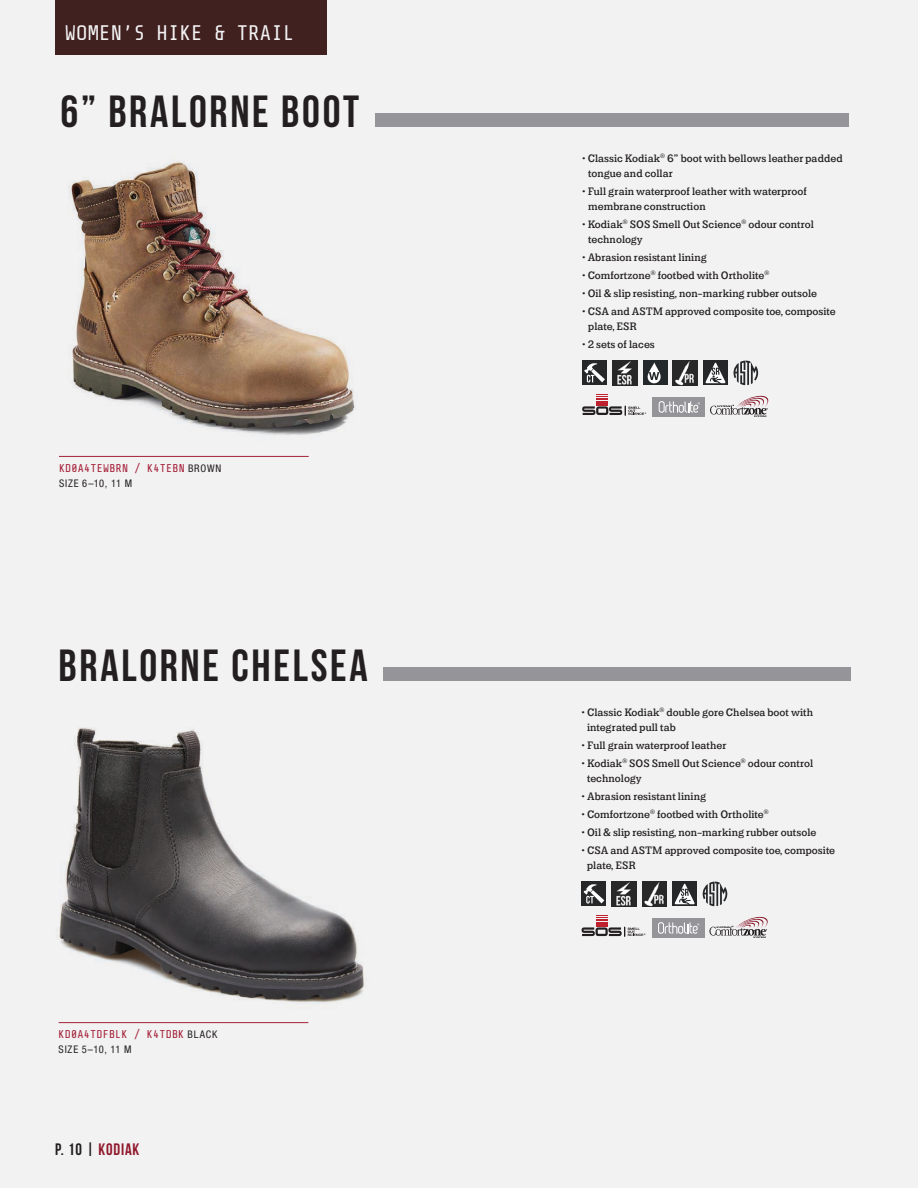
<style>
.page{position:relative;width:918px;height:1188px;background:#f2f2f3}
.page>*{position:absolute;margin:0;border:0;box-sizing:border-box;transform-origin:0 0}
.t1{font:45px "Bebas Neue";letter-spacing:.06em;color:#231f20}
.t2{font:21px "Share Tech Mono";letter-spacing:.01em;color:#f2f2f3}
.t3{font:700 16.5px "Bebas Neue";letter-spacing:.05em;color:#91192c}
.t4{font:600 12px/15px "Lehigh Personal";color:#231f20}
.t5{font:11.25px "Share Tech Mono";letter-spacing:.02em;color:#a42037}
.t6{font:condensed 10.5px "Helvetica Neue";letter-spacing:.08em;color:#231f20}
.s1{font-family:"Helvetica Neue";font-stretch:condensed;font-size:10.5px;color:#231f20}
.s2{color:#231f20}
</style>
<div class="page">
<div style="left:56px;top:0;width:271px;height:54px;background:#412020"></div>
<div style="left:695px;top:668px;width:156px;height:13px;background:#949499"></div>
<div style="left:523px;top:668px;width:172px;height:13px;background:#949499"></div>
<div style="left:384px;top:668px;width:139px;height:13px;background:#949499"></div>
<hr style="left:59px;top:1022px;width:249px;height:1px;background:#a42037">
<div style="left:582px;top:882px;width:24px;height:24px;background:#252729"></div>
<svg style="left:584px;top:884px;width:20px;height:20px"></svg>
<img style="left:612px;top:882px;width:25px;height:24px">
<img style="left:642px;top:882px;width:25px;height:24px">
<div style="left:672px;top:882px;width:25px;height:24px;background:#252729"></div>
<svg style="left:675px;top:884px;width:20px;height:21px"></svg>
<svg style="left:703px;top:882px;width:24px;height:24px"></svg>
<svg style="left:582px;top:917px;width:64px;height:19px"></svg>
<div style="left:652px;top:918px;width:52px;height:20px;background:#949499"></div>
<svg style="left:658px;top:922px;width:41px;height:12px"></svg>
<svg style="left:709px;top:917px;width:59px;height:21px"></svg>
<img style="left:57px;top:727px;width:307px;height:276px">
<div style="left:582px;top:361px;width:25px;height:24px;background:#252729"></div>
<svg style="left:584px;top:363px;width:21px;height:19px"></svg>
<img style="left:612px;top:360px;width:25px;height:25px">
<div style="left:643px;top:361px;width:24px;height:24px;background:#23282a"></div>
<svg style="left:648px;top:363px;width:13px;height:20px"></svg>
<img style="left:673px;top:360px;width:25px;height:25px">
<div style="left:703px;top:361px;width:25px;height:24px;background:#252729"></div>
<svg style="left:706px;top:363px;width:19px;height:21px"></svg>
<svg style="left:734px;top:361px;width:24px;height:24px"></svg>
<div style="left:690px;top:114px;width:159px;height:13px;background:#949499"></div>
<div style="left:516px;top:114px;width:174px;height:13px;background:#949499"></div>
<div style="left:375px;top:114px;width:141px;height:13px;background:#949499"></div>
<hr style="left:59px;top:456px;width:250px;height:1px;background:#a42037">
<svg style="left:582px;top:396px;width:64px;height:19px"></svg>
<div style="left:653px;top:397px;width:52px;height:20px;background:#949499"></div>
<svg style="left:659px;top:401px;width:41px;height:12px"></svg>
<svg style="left:710px;top:396px;width:59px;height:21px"></svg>
<img style="left:68px;top:161px;width:287px;height:274px">
<h2 class="t2" style="left:65px;top:22px;width:231px">WOMEN’S HIKE &amp; TRAIL</h2>
<h1 class="t1" style="left:61px;top:87px;width:300px">6” BRALORNE BOOT</h1>
<p class="t5" style="left:59px;top:462px;width:164px">KD0A4TEWBRN / K4TEBN <span class="s1">BROWN</span></p>
<p class="t6" style="left:59px;top:477px;width:75px">SIZE 6–10, 11 M</p>
<h1 class="t1" style="left:59px;top:641px;width:311px">BRALORNE CHELSEA</h1>
<p class="t5" style="left:59px;top:1028px;width:160px">KD0A4TDFBLK / K4TDBK <span class="s1">BLACK</span></p>
<p class="t6" style="left:59px;top:1043px;width:75px">SIZE 5–10, 11 M</p>
<h3 class="t3" style="left:55px;top:1141px;width:86px"><span class="s2">P. 10 |</span> KODIAK</h3>
<p class="t4" style="left:588px;top:150px;width:256px;text-indent:-6px">• Classic Kodiak<sup>®</sup> 6” boot with bellows leather padded tongue and collar</p>
<p class="t4" style="left:588px;top:183px;width:220px;text-indent:-6px">• Full grain waterproof leather with waterproof membrane construction</p>
<p class="t4" style="left:588px;top:216px;width:227px;text-indent:-6px">• Kodiak<sup>®</sup> SOS Smell Out Science<sup>®</sup> odour control technology</p>
<p class="t4" style="left:582px;top:249px;width:126px">• Abrasion resistant lining</p>
<p class="t4" style="left:582px;top:267px;width:189px">• Comfortzone<sup>®</sup> footbed with Ortholite<sup>®</sup></p>
<p class="t4" style="left:582px;top:285px;width:236px">• Oil &amp; slip resisting, non-marking rubber outsole</p>
<p class="t4" style="left:588px;top:303px;width:249px;text-indent:-6px">• CSA and ASTM approved composite toe, composite plate, ESR</p>
<p class="t4" style="left:582px;top:336px;width:74px">• 2 sets of laces</p>
<p class="t4" style="left:587px;top:704px;width:228px;text-indent:-5px">• Classic Kodiak<sup>®</sup> double gore Chelsea boot with integrated pull tab</p>
<p class="t4" style="left:582px;top:737px;width:146px">• Full grain waterproof leather</p>
<p class="t4" style="left:587px;top:755px;width:228px;text-indent:-5px">• Kodiak<sup>®</sup> SOS Smell Out Science<sup>®</sup> odour control technology</p>
<p class="t4" style="left:582px;top:788px;width:126px">• Abrasion resistant lining</p>
<p class="t4" style="left:582px;top:806px;width:189px">• Comfortzone<sup>®</sup> footbed with Ortholite<sup>®</sup></p>
<p class="t4" style="left:582px;top:824px;width:236px">• Oil &amp; slip resisting, non-marking rubber outsole</p>
<p class="t4" style="left:587px;top:842px;width:250px;text-indent:-5px">• CSA and ASTM approved composite toe, composite plate, ESR</p>
</div>
